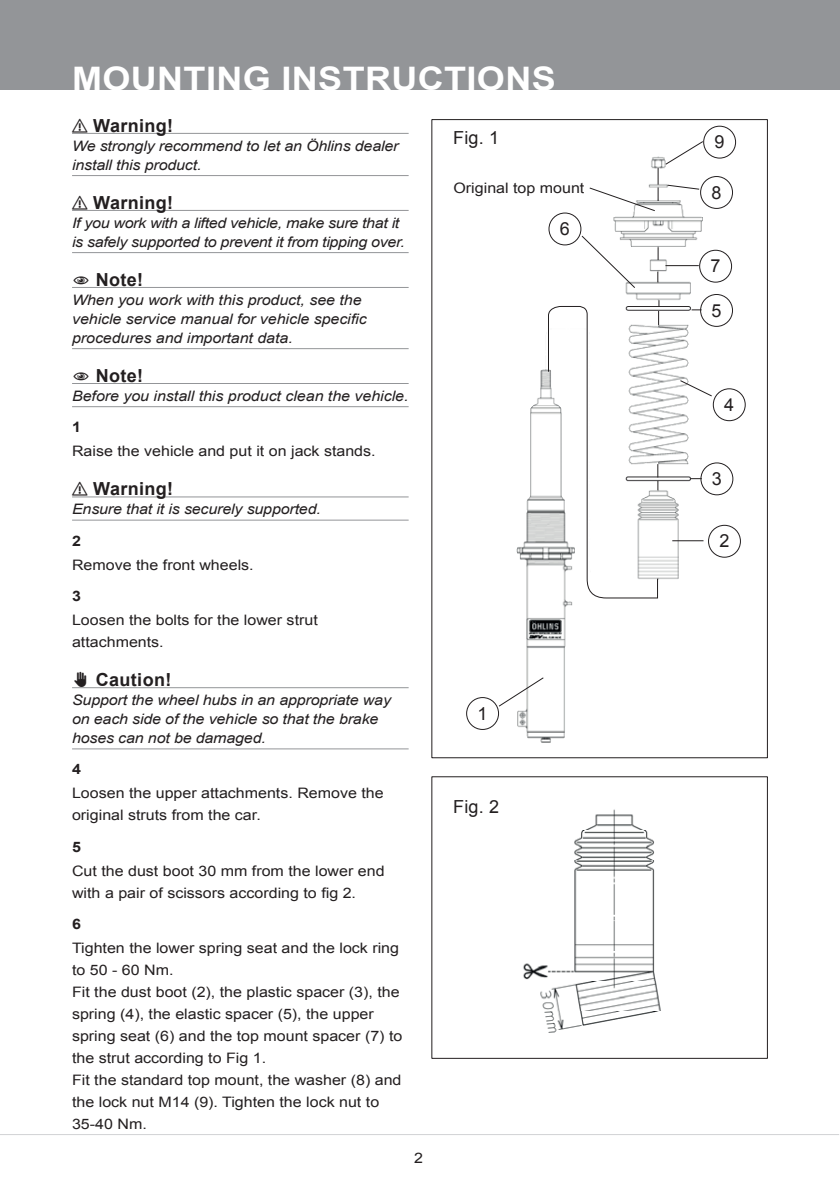
<style>
.page{position:relative;width:840px;height:1191px;background:#fff}
.page>*{position:absolute;margin:0;border:0;box-sizing:border-box;transform-origin:0 0}
.t1{font:700 32.4px "Arial";letter-spacing:.01em;color:#fff;scale:1.11 1}
.t2{font:700 18px "Arial";letter-spacing:.02em;color:#231f20}
.t3{font:18px "Arial";letter-spacing:.01em;color:#231f20}
.t4{font:14.4px/22px "Arial";color:#231f20;scale:1.11 1}
.t5{font:italic 14.4px/19px "Arial";letter-spacing:-.01em;color:#231f20;scale:1.11 1}
.t6{font:700 14.4px "Arial";color:#231f20;scale:1.11 1}
</style>
<div class="page">
<div style="left:0;top:0;width:839px;height:90px;background:#939598"></div>
<hr style="left:0;top:1134px;width:838px;height:1px;background:#d1d2d4">
<img style="left:516px;top:145px;width:199px;height:598px">
<hr style="left:72px;top:496px;width:336px;height:1px;background:#939598">
<hr style="left:72px;top:520px;width:336px;height:1px;background:#939598">
<hr style="left:72px;top:687px;width:336px;height:1px;background:#939598">
<hr style="left:72px;top:748px;width:336px;height:1px;background:#939598">
<hr style="left:72px;top:133px;width:336px;height:1px;background:#939598">
<hr style="left:72px;top:175px;width:336px;height:1px;background:#939598">
<hr style="left:72px;top:210px;width:336px;height:1px;background:#939598">
<hr style="left:72px;top:252px;width:336px;height:1px;background:#939598">
<hr style="left:72px;top:287px;width:336px;height:1px;background:#939598">
<hr style="left:72px;top:348px;width:336px;height:1px;background:#939598">
<hr style="left:72px;top:383px;width:336px;height:1px;background:#939598">
<hr style="left:72px;top:406px;width:336px;height:1px;background:#939598">
<svg style="left:497px;top:676px;width:47px;height:31px"></svg>
<hr style="left:672px;top:540px;width:31px;height:1px;background:#231f20">
<svg style="left:678px;top:379px;width:34px;height:18px"></svg>
<hr style="left:665px;top:265px;width:33px;height:1px;background:#231f20">
<svg style="left:666px;top:184px;width:34px;height:6px"></svg>
<svg style="left:664px;top:141px;width:39px;height:25px"></svg>
<svg style="left:580px;top:235px;width:55px;height:54px"></svg>
<img style="left:523px;top:809px;width:138px;height:224px">
<div style="left:466px;top:697px;width:32px;height:33px;border:1px solid #231f20;border-radius:50%"></div>
<div style="left:548px;top:212px;width:33px;height:33px;border:1px solid #231f20;border-radius:50%"></div>
<div style="left:702px;top:126px;width:33px;height:33px;border:1px solid #231f20;border-radius:50%"></div>
<div style="left:699px;top:176px;width:33px;height:33px;border:1px solid #231f20;border-radius:50%"></div>
<div style="left:698px;top:250px;width:33px;height:33px;border:1px solid #231f20;border-radius:50%"></div>
<div style="left:699px;top:294px;width:33px;height:33px;border:1px solid #231f20;border-radius:50%"></div>
<div style="left:700px;top:462px;width:33px;height:33px;border:1px solid #231f20;border-radius:50%"></div>
<div style="left:712px;top:388px;width:33px;height:33px;border:1px solid #231f20;border-radius:50%"></div>
<div style="left:707px;top:525px;width:33px;height:33px;border:1px solid #231f20;border-radius:50%"></div>
<svg style="left:588px;top:168px;width:70px;height:44px"></svg>
<svg style="left:657px;top:247px;width:1px;height:13px"></svg>
<svg style="left:547px;top:300px;width:112px;height:299px"></svg>
<h1 class="t1" style="left:72px;top:57px;width:437px">MOUNTING INSTRUCTIONS</h1>
<p class="t2" style="left:72px;top:113px;width:103px">⚠ Warning!</p>
<p class="t5" style="left:72px;top:136px;width:295px">We strongly recommend to let an Öhlins dealer install this product.</p>
<p class="t2" style="left:72px;top:190px;width:103px">⚠ Warning!</p>
<p class="t5" style="left:72px;top:213px;width:301px">If you work with a lifted vehicle, make sure that it is safely supported to prevent it from tipping over.</p>
<p class="t2" style="left:96px;top:267px;width:49px">Note!</p>
<p class="t5" style="left:72px;top:290px;width:267px">When you work with this product, see the vehicle service manual for vehicle specific procedures and important data.</p>
<p class="t2" style="left:96px;top:363px;width:49px">Note!</p>
<p class="t5" style="left:72px;top:386px;width:304px">Before you install this product clean the vehicle.</p>
<p class="t3" style="left:453px;top:126px;width:47px">Fig. 1</p>
<p class="t4" style="left:453px;top:177px;width:119px">Original top mount</p>
<p class="t3" style="left:559px;top:217px;width:12px">6</p>
<p class="t6" style="left:72px;top:417px;width:10px">1</p>
<p class="t4" style="left:72px;top:440px;width:275px">Raise the vehicle and put it on jack stands.</p>
<p class="t2" style="left:72px;top:477px;width:103px">⚠ Warning!</p>
<p class="t5" style="left:72px;top:500px;width:225px">Ensure that it is securely supported.</p>
<p class="t6" style="left:72px;top:531px;width:10px">2</p>
<p class="t4" style="left:72px;top:553px;width:165px">Remove the front wheels.</p>
<p class="t6" style="left:72px;top:586px;width:10px">3</p>
<p class="t4" style="left:72px;top:609px;width:223px">Loosen the bolts for the lower strut attachments.</p>
<p class="t2" style="left:72px;top:667px;width:101px">✋ Caution!</p>
<p class="t5" style="left:72px;top:690px;width:289px">Support the wheel hubs in an appropriate way on each side of the vehicle so that the brake hoses can not be damaged.</p>
<p class="t6" style="left:72px;top:759px;width:10px">4</p>
<p class="t4" style="left:72px;top:782px;width:282px">Loosen the upper attachments. Remove the original struts from the car.</p>
<p class="t6" style="left:72px;top:837px;width:10px">5</p>
<p class="t4" style="left:72px;top:859px;width:283px">Cut the dust boot 30 mm from the lower end with a pair of scissors according to fig 2.</p>
<p class="t6" style="left:72px;top:914px;width:10px">6</p>
<p class="t4" style="left:72px;top:937px;width:299px">Tighten the lower spring seat and the lock ring to 50 - 60 Nm.<br>Fit the dust boot (2), the plastic spacer (3), the spring (4), the elastic spacer (5), the upper spring seat (6) and the top mount spacer (7) to the strut according to Fig 1.<br>Fit the standard top mount, the washer (8) and the lock nut M14 (9). Tighten the lock nut to 35-40 Nm.</p>
<p class="t4" style="left:414px;top:1147px;width:10px">2</p>
<p class="t3" style="left:477px;top:701px;width:12px">1</p>
<p class="t3" style="left:453px;top:795px;width:47px">Fig. 2</p>
<p class="t3" style="left:714px;top:130px;width:12px">9</p>
<p class="t3" style="left:711px;top:180px;width:12px">8</p>
<p class="t3" style="left:710px;top:254px;width:12px">7</p>
<p class="t3" style="left:711px;top:298px;width:12px">5</p>
<p class="t3" style="left:723px;top:393px;width:12px">4</p>
<p class="t3" style="left:711px;top:467px;width:12px">3</p>
<p class="t3" style="left:719px;top:529px;width:12px">2</p>
</div>
